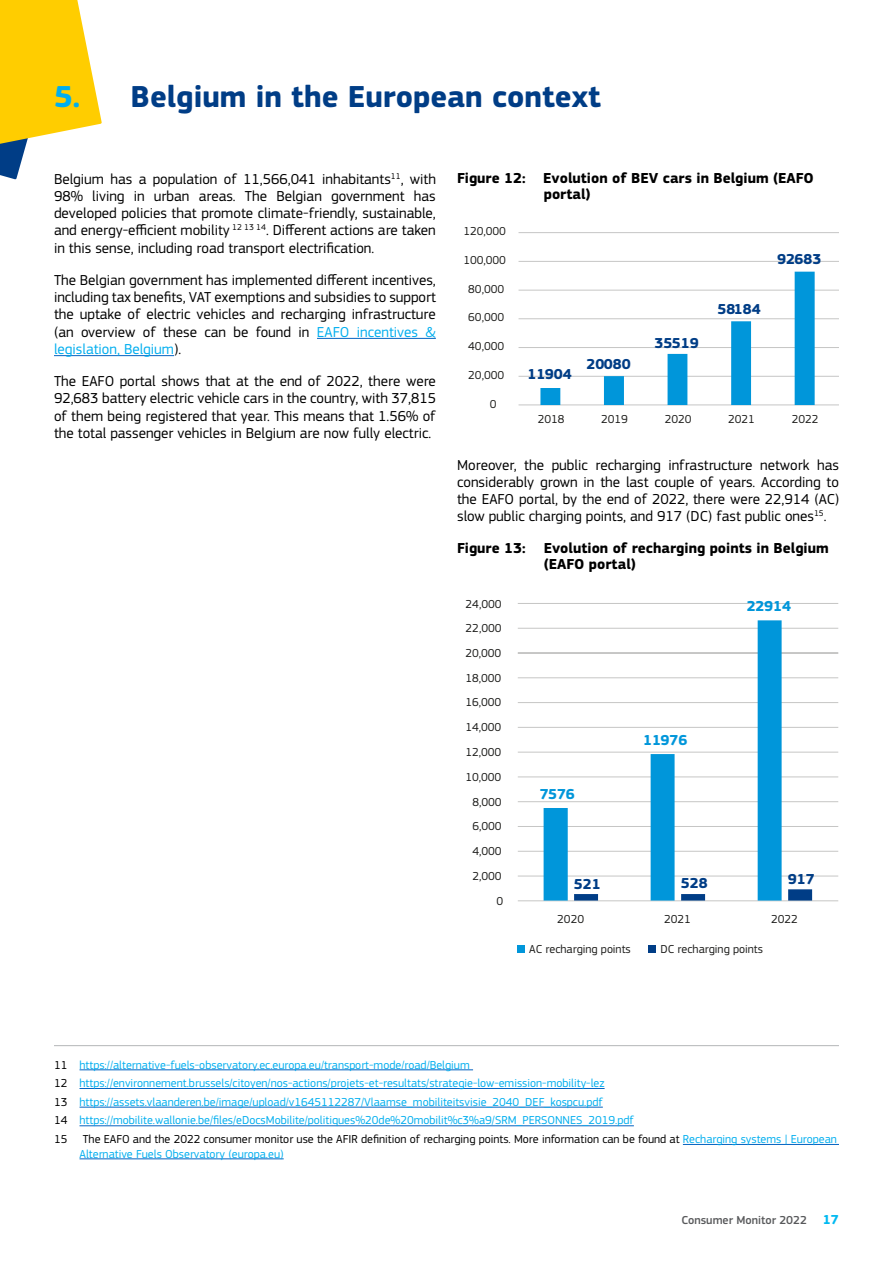
<style>
.page{position:relative;width:893px;height:1263px;background:#fff}
.page>*{position:absolute;margin:0;border:0;box-sizing:border-box;transform-origin:0 0}
.t1{font:700 31.5px "EC Square Sans Pro";color:#003d86}
.t2{font:15px/17.2px "EC Square Sans Pro";color:#000;text-align:justify}
.t3{font:700 15px/16.2px "EC Square Sans Pro";color:#000}
.t4{font:700 15px "EC Square Sans Pro";color:#003d86}
.t5{font:700 15px "EC Square Sans Pro";color:#0096da}
.t6{font:12px/18.6px "EC Square Sans Pro";color:#00aeef}
.t7{font:12px "EC Square Sans Pro";color:#1d1d1b}
.t8{font:12px/14.4px "EC Square Sans Pro";color:#000}
.t9{font:500 12px "EC Square Sans Pro";color:#58595b}
.s1{color:#00aeef}
.s2{color:#000}
.s3{font-weight:700;font-size:13.5px;color:#00b9f1}
</style>
<div class="page">
<svg style="left:0;top:0;width:102px;height:179px"></svg>
<hr style="left:54px;top:1045px;width:785px;height:1px;background:#bcbec0">
<hr style="left:80px;top:1069px;width:393px;height:1px;background:#0563c1">
<hr style="left:80px;top:1088px;width:525px;height:1px;background:#0563c1">
<hr style="left:80px;top:1107px;width:523px;height:1px;background:#0563c1">
<hr style="left:80px;top:1125px;width:554px;height:1px;background:#0563c1">
<hr style="left:683px;top:1144px;width:156px;height:1px;background:#0563c1">
<hr style="left:80px;top:1158px;width:204px;height:1px;background:#0563c1">
<hr style="left:317px;top:338px;width:119px;height:1px;background:#0563c1">
<hr style="left:54px;top:355px;width:120px;height:1px;background:#0563c1">
<hr style="left:518px;top:232px;width:321px;height:1px;background:#c6c6c5">
<hr style="left:518px;top:261px;width:321px;height:1px;background:#c6c6c5">
<hr style="left:518px;top:290px;width:321px;height:1px;background:#c6c6c5">
<hr style="left:518px;top:318px;width:321px;height:1px;background:#c6c6c5">
<hr style="left:518px;top:347px;width:321px;height:1px;background:#c6c6c5">
<hr style="left:518px;top:376px;width:321px;height:1px;background:#c6c6c5">
<hr style="left:518px;top:404px;width:321px;height:1px;background:#c6c6c5">
<svg style="left:540px;top:272px;width:275px;height:133px"></svg>
<div style="left:517px;top:945px;width:8px;height:8px;background:#0096da"></div>
<div style="left:648px;top:945px;width:8px;height:8px;background:#003d86"></div>
<hr style="left:518px;top:653px;width:320px;height:1px;background:#c6c6c5">
<hr style="left:518px;top:603px;width:320px;height:1px;background:#c6c6c5">
<hr style="left:518px;top:628px;width:320px;height:1px;background:#c6c6c5">
<hr style="left:518px;top:677px;width:320px;height:1px;background:#c6c6c5">
<hr style="left:518px;top:702px;width:320px;height:1px;background:#c6c6c5">
<hr style="left:518px;top:727px;width:320px;height:1px;background:#c6c6c5">
<hr style="left:518px;top:752px;width:320px;height:1px;background:#c6c6c5">
<hr style="left:518px;top:776px;width:320px;height:1px;background:#c6c6c5">
<hr style="left:518px;top:801px;width:320px;height:1px;background:#c6c6c5">
<hr style="left:518px;top:826px;width:320px;height:1px;background:#c6c6c5">
<hr style="left:518px;top:851px;width:320px;height:1px;background:#c6c6c5">
<hr style="left:518px;top:876px;width:320px;height:1px;background:#c6c6c5">
<hr style="left:518px;top:900px;width:320px;height:1px;background:#c6c6c5">
<svg style="left:544px;top:620px;width:238px;height:280px"></svg>
<svg style="left:574px;top:889px;width:238px;height:11px"></svg>
<h1 class="t1" style="left:54px;top:78px;width:548px"><span class="s1">5.</span> Belgium in the European context</h1>
<p class="t2" style="left:54px;top:170px;width:384px">Belgium has a population of 11,566,041 inhabitants<sup>11</sup>, with 98% living in urban areas. The Belgian government has developed policies that promote climate-friendly, sustainable, and energy-efficient mobility <sup>12</sup> <sup>13</sup> <sup>14</sup>. Different actions are taken in this sense, including road transport electrification.</p>
<p class="t2" style="left:54px;top:271px;width:383px">The Belgian government has implemented different incentives, including tax benefits, VAT exemptions and subsidies to support the uptake of electric vehicles and recharging infrastructure (an overview of these can be found in <span class="s1">EAFO incentives &amp; legislation, Belgium</span>).</p>
<p class="t2" style="left:54px;top:373px;width:384px">The EAFO portal shows that at the end of 2022, there were 92,683 battery electric vehicle cars in the country, with 37,815 of them being registered that year. This means that 1.56% of the total passenger vehicles in Belgium are now fully electric.</p>
<p class="t3" style="left:544px;top:170px;width:272px;text-indent:-87px">Figure 12: Evolution of BEV cars in Belgium (EAFO portal)</p>
<p class="t7" style="left:463px;top:224px;width:44px">120,000</p>
<p class="t7" style="left:463px;top:253px;width:44px">100,000</p>
<p class="t7" style="left:468px;top:282px;width:37px">80,000</p>
<p class="t7" style="left:468px;top:310px;width:37px">60,000</p>
<p class="t7" style="left:468px;top:339px;width:37px">40,000</p>
<p class="t7" style="left:468px;top:368px;width:37px">20,000</p>
<p class="t7" style="left:490px;top:397px;width:8px">0</p>
<p class="t4" style="left:528px;top:365px;width:46px">11904</p>
<p class="t4" style="left:586px;top:355px;width:46px">20080</p>
<p class="t4" style="left:654px;top:334px;width:46px">35519</p>
<p class="t4" style="left:717px;top:300px;width:45px">58184</p>
<p class="t4" style="left:777px;top:250px;width:46px">92683</p>
<p class="t7" style="left:538px;top:412px;width:28px">2018</p>
<p class="t7" style="left:601px;top:412px;width:28px">2019</p>
<p class="t7" style="left:665px;top:412px;width:28px">2020</p>
<p class="t7" style="left:728px;top:412px;width:28px">2021</p>
<p class="t7" style="left:792px;top:412px;width:28px">2022</p>
<p class="t2" style="left:457px;top:456px;width:384px">Moreover, the public recharging infrastructure network has considerably grown in the last couple of years. According to the EAFO portal, by the end of 2022, there were 22,914 (AC) slow public charging points, and 917 (DC) fast public ones<sup>15</sup>.</p>
<p class="t3" style="left:544px;top:540px;width:286px;text-indent:-87px">Figure 13: Evolution of recharging points in Belgium (EAFO portal)</p>
<p class="t7" style="left:465px;top:597px;width:37px">24,000</p>
<p class="t7" style="left:465px;top:621px;width:38px">22,000</p>
<p class="t7" style="left:465px;top:646px;width:37px">20,000</p>
<p class="t7" style="left:465px;top:671px;width:37px">18,000</p>
<p class="t7" style="left:465px;top:695px;width:37px">16,000</p>
<p class="t7" style="left:465px;top:720px;width:37px">14,000</p>
<p class="t7" style="left:465px;top:745px;width:37px">12,000</p>
<p class="t7" style="left:465px;top:770px;width:37px">10,000</p>
<p class="t7" style="left:472px;top:795px;width:31px">8,000</p>
<p class="t7" style="left:472px;top:819px;width:31px">6,000</p>
<p class="t7" style="left:472px;top:844px;width:31px">4,000</p>
<p class="t7" style="left:472px;top:869px;width:31px">2,000</p>
<p class="t7" style="left:497px;top:894px;width:8px">0</p>
<p class="t5" style="left:540px;top:785px;width:37px">7576</p>
<p class="t5" style="left:643px;top:731px;width:46px">11976</p>
<p class="t5" style="left:747px;top:597px;width:46px">22914</p>
<p class="t4" style="left:574px;top:875px;width:28px">521</p>
<p class="t4" style="left:681px;top:874px;width:28px">528</p>
<p class="t4" style="left:788px;top:870px;width:28px">917</p>
<p class="t7" style="left:557px;top:911px;width:28px">2020</p>
<p class="t7" style="left:664px;top:911px;width:28px">2021</p>
<p class="t7" style="left:771px;top:911px;width:28px">2022</p>
<p class="t7" style="left:529px;top:942px;width:103px">AC recharging points</p>
<p class="t7" style="left:660px;top:942px;width:104px">DC recharging points</p>
<p class="t6" style="left:54px;top:1055px;width:581px"><span class="s2">11</span> https://alternative-fuels-observatory.ec.europa.eu/transport-mode/road/Belgium<br><span class="s2">12</span> https://environnement.brussels/citoyen/nos-actions/projets-et-resultats/strategie-low-emission-mobility-lez<br><span class="s2">13</span> https://assets.vlaanderen.be/image/upload/v1645112287/Vlaamse_mobiliteitsvisie_2040_DEF_kospcu.pdf<br><span class="s2">14</span> https://mobilite.wallonie.be/files/eDocsMobilite/politiques%20de%20mobilit%c3%a9/SRM_PERSONNES_2019.pdf <span class="s2">15</span></p>
<p class="t8" style="left:80px;top:1132px;width:759px">The EAFO and the 2022 consumer monitor use the AFIR definition of recharging points. More information can be found at <span class="s1">Recharging systems | European<br>Alternative Fuels Observatory (europa.eu)</span></p>
<p class="t9" style="left:681px;top:1213px;width:159px">Consumer Monitor 2022 <span class="s3">17</span></p>
</div>
